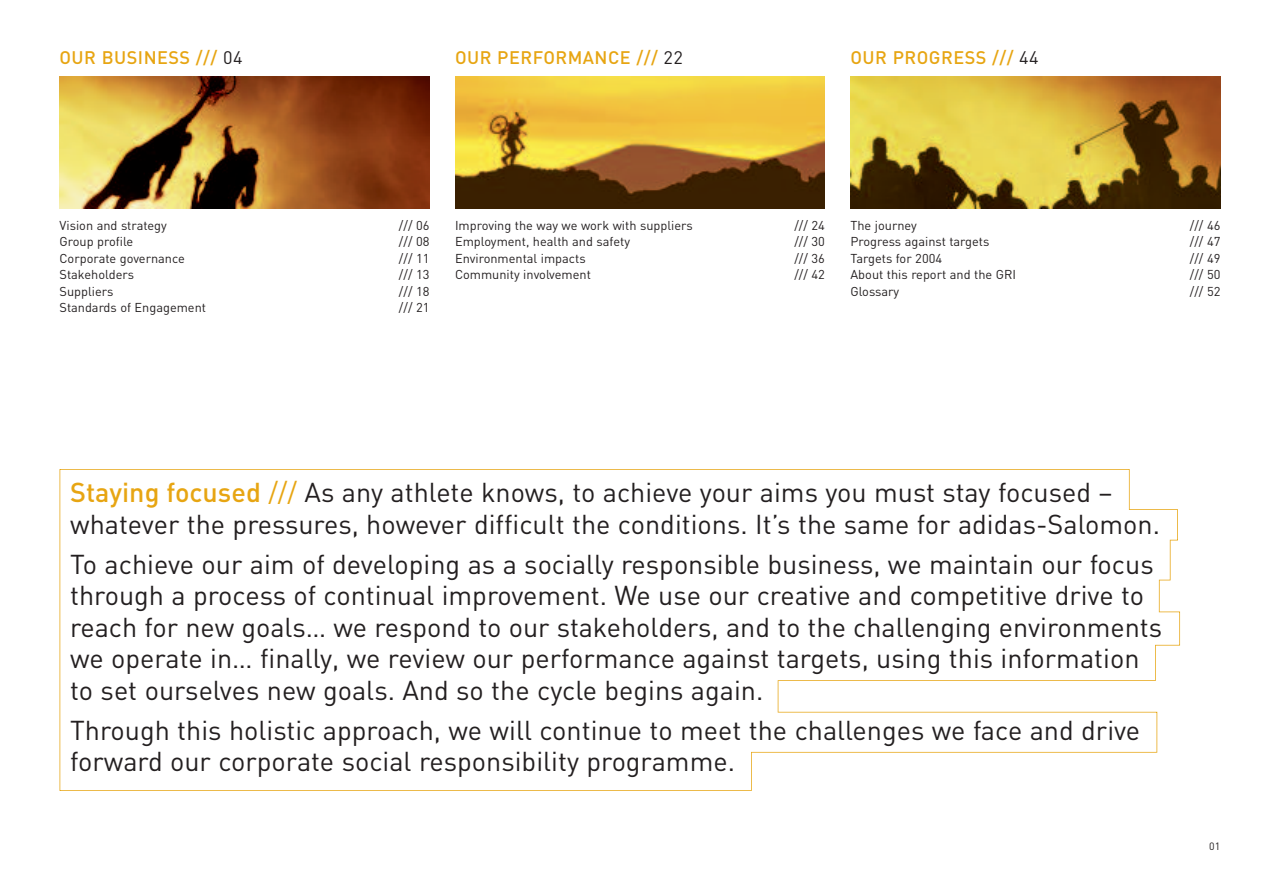
<style>
.page{position:relative;width:1263px;height:893px;background:#fff}
.page>*{position:absolute;margin:0;border:0;box-sizing:border-box;transform-origin:0 0}
.t1{font:27px/31.5px "Adi Haus CE";color:#231f20}
.t2{font:500 18px "Adi Haus CE";letter-spacing:.025em;color:#e7a512}
.t3{font:12.75px "Adi Haus CE";color:#231f20}
.t4{font:10.5px "Adi Haus CE";color:#231f20}
.s1{font-weight:400;color:#231f20}
.s2{font-weight:500;color:#e7a512}
.s3{color:#e7a512}
</style>
<div class="page">
<img style="left:60px;top:77px;width:369px;height:131px">
<img style="left:455px;top:77px;width:370px;height:131px">
<img style="left:850px;top:77px;width:370px;height:131px">
<svg style="left:60px;top:469px;width:1120px;height:322px"></svg>
<p class="t2" style="left:60px;top:47px;width:184px">OUR BUSINESS /// <span class="s1">04</span></p>
<p class="t2" style="left:455px;top:47px;width:230px">OUR PERFORMANCE /// <span class="s1">22</span></p>
<p class="t2" style="left:850px;top:47px;width:190px">OUR PROGRESS /// <span class="s1">44</span></p>
<p class="t3" style="left:60px;top:217px;width:109px">Vision and strategy</p>
<p class="t3" style="left:399px;top:217px;width:32px">/// 06</p>
<p class="t3" style="left:60px;top:234px;width:75px">Group profile</p>
<p class="t3" style="left:399px;top:234px;width:32px">/// 08</p>
<p class="t3" style="left:60px;top:250px;width:127px">Corporate governance</p>
<p class="t3" style="left:399px;top:250px;width:32px">/// 11</p>
<p class="t3" style="left:60px;top:267px;width:76px">Stakeholders</p>
<p class="t3" style="left:399px;top:267px;width:32px">/// 13</p>
<p class="t3" style="left:60px;top:283px;width:55px">Suppliers</p>
<p class="t3" style="left:399px;top:283px;width:32px">/// 18</p>
<p class="t3" style="left:60px;top:300px;width:148px">Standards of Engagement</p>
<p class="t3" style="left:399px;top:300px;width:32px">/// 21</p>
<p class="t3" style="left:455px;top:217px;width:239px">Improving the way we work with suppliers</p>
<p class="t3" style="left:794px;top:217px;width:32px">/// 24</p>
<p class="t3" style="left:455px;top:234px;width:176px">Employment, health and safety</p>
<p class="t3" style="left:794px;top:234px;width:32px">/// 30</p>
<p class="t3" style="left:455px;top:250px;width:132px">Environmental impacts</p>
<p class="t3" style="left:794px;top:250px;width:32px">/// 36</p>
<p class="t3" style="left:455px;top:267px;width:137px">Community involvement</p>
<p class="t3" style="left:794px;top:267px;width:32px">/// 42</p>
<p class="t3" style="left:850px;top:217px;width:68px">The journey</p>
<p class="t3" style="left:1190px;top:217px;width:32px">/// 46</p>
<p class="t3" style="left:850px;top:234px;width:140px">Progress against targets</p>
<p class="t3" style="left:1190px;top:234px;width:32px">/// 47</p>
<p class="t3" style="left:850px;top:250px;width:93px">Targets for 2004</p>
<p class="t3" style="left:1190px;top:250px;width:32px">/// 49</p>
<p class="t3" style="left:850px;top:267px;width:167px">About this report and the GRI</p>
<p class="t3" style="left:1190px;top:267px;width:32px">/// 50</p>
<p class="t3" style="left:850px;top:283px;width:50px">Glossary</p>
<p class="t3" style="left:1190px;top:283px;width:32px">/// 52</p>
<p class="t1" style="left:70px;top:476px;width:1091px"><span class="s2">Staying focused</span> <span class="s3">///</span> As any athlete knows, to achieve your aims you must stay focused – whatever the pressures, however difficult the conditions. It’s the same for adidas-Salomon.</p>
<p class="t1" style="left:70px;top:547px;width:1093px">To achieve our aim of developing as a socially responsible business, we maintain our focus through a process of continual improvement. We use our creative and competitive drive to reach for new goals… we respond to our stakeholders, and to the challenging environments we operate in… finally, we review our performance against targets, using this information to set ourselves new goals. And so the cycle begins again.</p>
<p class="t1" style="left:70px;top:713px;width:1071px">Through this holistic approach, we will continue to meet the challenges we face and drive forward our corporate social responsibility programme.</p>
<p class="t4" style="left:1209px;top:840px;width:13px">01</p>
</div>
